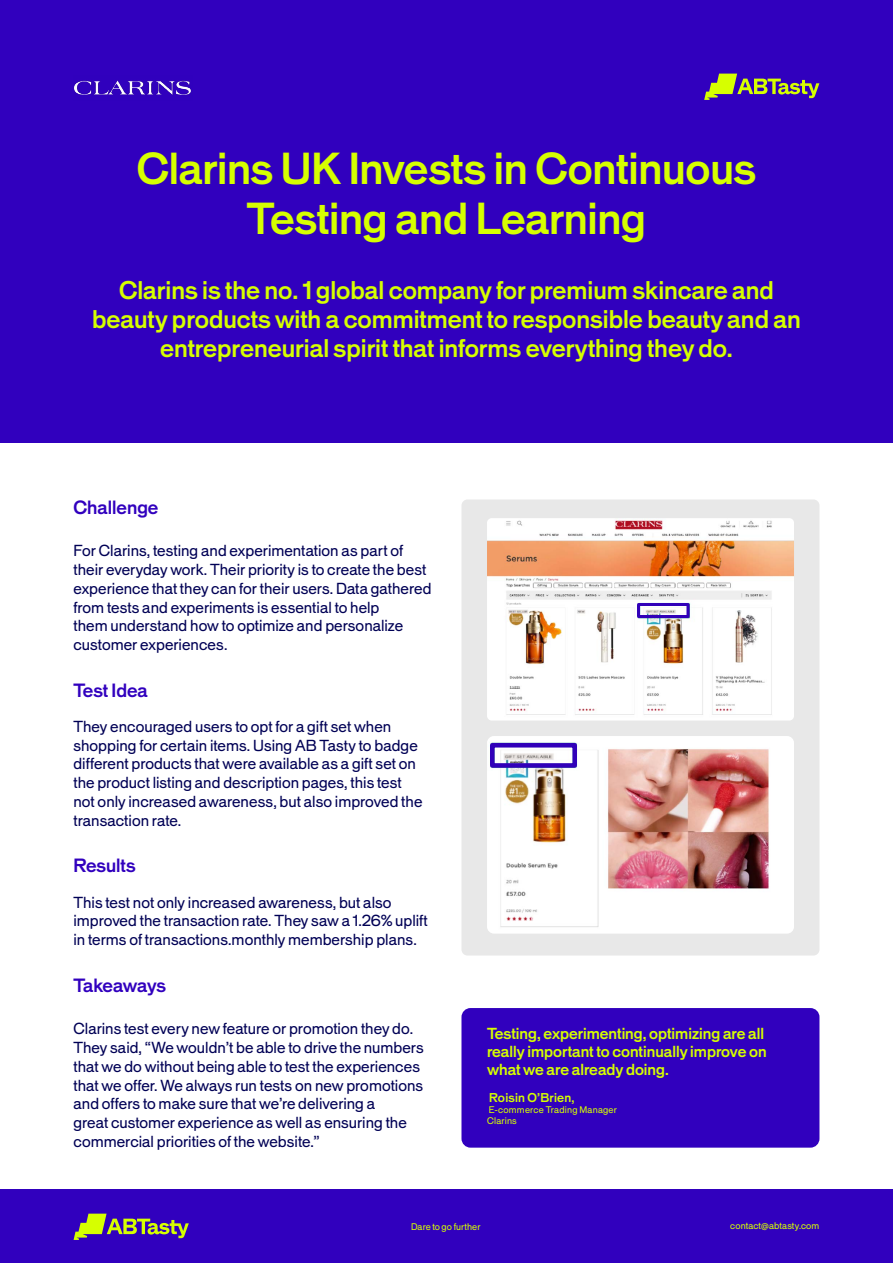
<style>
.page{position:relative;width:893px;height:1263px;background:#fff}
.page>*{position:absolute;margin:0;border:0;box-sizing:border-box;transform-origin:0 0}
.t1{font:500 42px/50.4px "Beltram";letter-spacing:-.005em;color:#d6ff00;text-align:center}
.t2{font:500 24px/28.8px "Beltram";color:#d6ff00;text-align:center}
.t3{font:500 18px "Beltram";color:#3100be}
.t4{font:500 18px "Beltram";letter-spacing:-.02em;color:#3100be}
.t5{font:15px/18.8px "Beltram";letter-spacing:.005em;color:#000155}
.t6{font:500 15px/18px "Beltram";color:#d6ff00}
.t7{font:500 12px "Beltram Test";letter-spacing:.02em;color:#d6ff00}
.t8{font:9px "Beltram";letter-spacing:.01em;color:#d6ff00}
.t9{font:9px/10.8px "Beltram Test";letter-spacing:.025em;color:#d6ff00}
</style>
<div class="page">
<div style="left:461px;top:499px;width:358px;height:456px;background:#e8e8e8;border-radius:6px"></div>
<div style="left:0;top:0;width:893px;height:442px;background:#3100be"></div>
<svg style="left:704px;top:74px;width:115px;height:26px"></svg>
<div style="left:461px;top:1008px;width:358px;height:140px;background:#3100be;border-radius:9px"></div>
<img style="left:487px;top:518px;width:307px;height:202px">
<img style="left:487px;top:736px;width:307px;height:197px">
<div style="left:0;top:1189px;width:893px;height:74px;background:#3100be"></div>
<svg style="left:74px;top:1213px;width:115px;height:27px"></svg>
<div style="left:490px;top:743px;width:87px;height:25px;border:4px solid #3100b9"></div>
<div style="left:637px;top:603px;width:52px;height:15px;border:3px solid #3100b9"></div>
<img style="left:74px;top:80px;width:117px;height:15px">
<h1 class="t1" style="left:137px;top:144px;width:621px">Clarins UK Invests in Continuous<br>Testing and Learning</h1>
<h2 class="t2" style="left:92px;top:276px;width:710px">Clarins is the no. 1 global company for premium skincare and beauty products with a commitment to responsible beauty and an entrepreneurial spirit that informs everything they do.</h2>
<p class="t3" style="left:74px;top:496px;width:86px">Challenge</p>
<p class="t5" style="left:74px;top:542px;width:359px">For Clarins, testing and experimentation as part of their everyday work. Their priority is to create the best experience that they can for their users. Data gathered from tests and experiments is essential to help<br>them understand how to optimize and personalize customer experiences.</p>
<p class="t3" style="left:74px;top:679px;width:76px">Test Idea</p>
<p class="t5" style="left:74px;top:717px;width:350px">They encouraged users to opt for a gift set when shopping for certain items. Using AB Tasty to badge different products that were available as a gift set on the product listing and description pages, this test not only increased awareness, but also improved the transaction rate.</p>
<p class="t3" style="left:74px;top:854px;width:64px">Results</p>
<p class="t5" style="left:74px;top:893px;width:356px">This test not only increased awareness, but also improved the transaction rate. They saw a 1.26% uplift in terms of transactions.monthly membership plans.</p>
<p class="t4" style="left:74px;top:973px;width:94px">Takeaways</p>
<p class="t5" style="left:74px;top:1020px;width:352px">Clarins test every new feature or promotion they do.<br>They said, “We wouldn’t be able to drive the numbers that we do without being able to test the experiences that we offer. We always run tests on new promotions and offers to make sure that we’re delivering a<br>great customer experience as well as ensuring the commercial priorities of the website.”</p>
<p class="t6" style="left:487px;top:1025px;width:281px">Testing, experimenting, optimizing are all really important to continually improve on what we are already doing.</p>
<p class="t7" style="left:489px;top:1090px;width:87px">Roisin O’Brien,</p>
<p class="t9" style="left:487px;top:1105px;width:131px">E-commerce Trading Manager<br>Clarins</p>
<p class="t8" style="left:411px;top:1221px;width:71px">Dare to go further</p>
<p class="t8" style="left:730px;top:1220px;width:91px">contact@abtasty.com</p>
</div>
